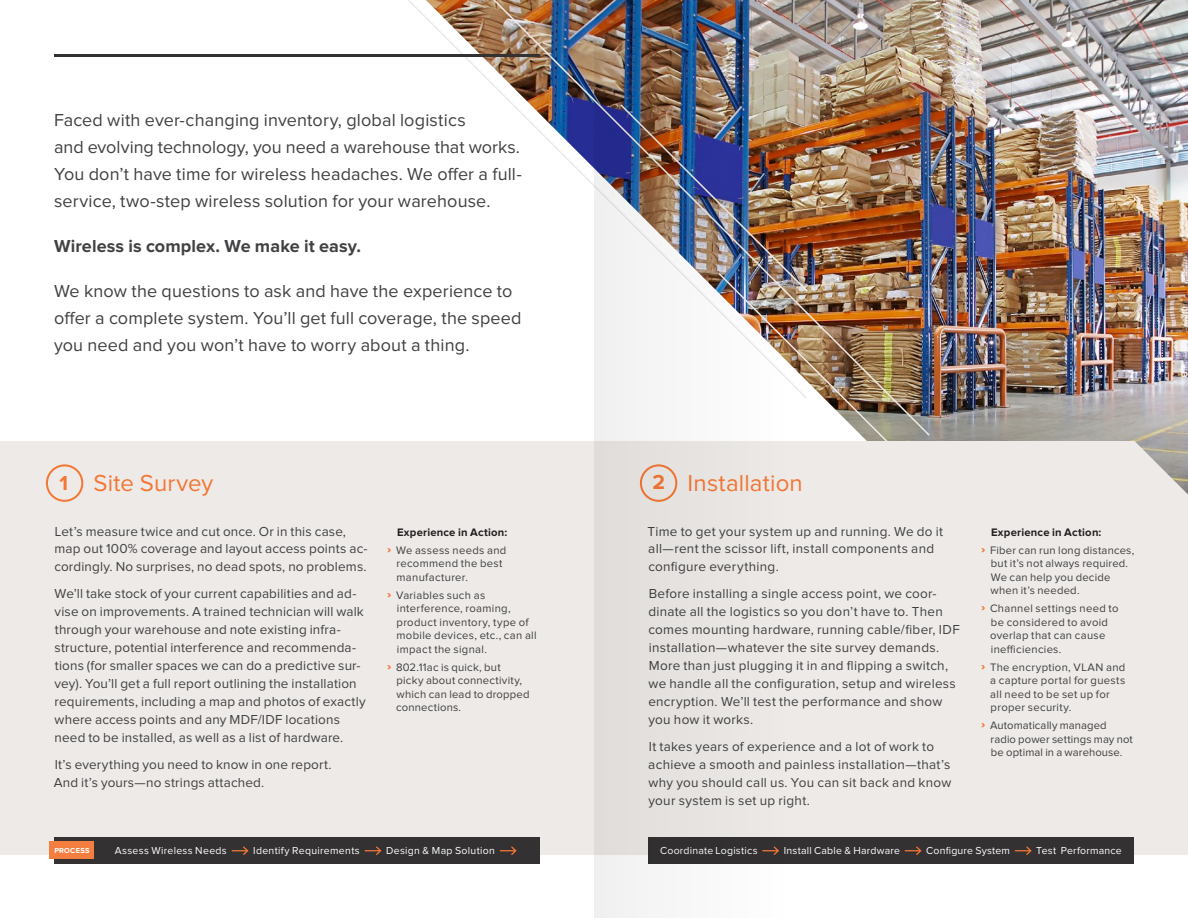
<style>
.page{position:relative;width:1188px;height:918px;background:#fff}
.page>*{position:absolute;margin:0;border:0;box-sizing:border-box;transform-origin:0 0}
.t1{font:24px "Proxima Nova";letter-spacing:.005em;color:#f47735}
.t2{font:700 21px "Proxima Nova";color:#f47735}
.t3{font:18px/27px "Proxima Nova";letter-spacing:.01em;color:#414042}
.t4{font:700 18px "Proxima Nova";letter-spacing:.005em;color:#414042}
.t5{font:13.5px/18px "Proxima Nova";letter-spacing:.015em;color:#414042}
.t6{font:11.25px/13.5px "Proxima Nova";letter-spacing:.025em;color:#414042}
.t7{font:700 11.25px/18px "Proxima Nova";letter-spacing:.02em;color:#231f20;text-align:right}
.t8{font:10.5px "Proxima Nova";letter-spacing:.025em;color:#fff}
.t9{font:700 7.5px "Proxima Nova";letter-spacing:.035em;color:#fff}
.s1{font-weight:900;color:#f47735}
.s2{font-weight:400;color:#414042}
.s3{font-weight:700;color:#231f20}
</style>
<div class="page">
<img style="left:931px;top:0;width:257px;height:441px">
<div style="left:0;top:441px;width:1188px;height:414px;background:#edeae7"></div>
<div style="left:46px;top:464px;width:37px;height:38px;border:2px solid #f47735;border-radius:50%"></div>
<div style="left:54px;top:837px;width:486px;height:27px;background:#333132"></div>
<div style="left:50px;top:842px;width:44px;height:18px;background:#f47e40"></div>
<div style="left:648px;top:837px;width:486px;height:27px;background:#333132"></div>
<img style="left:789px;top:271px;width:187px;height:259px">
<img style="left:408px;top:0;width:523px;height:437px">
<hr style="left:54px;top:54px;width:486px;height:3px;background:#333132">
<svg style="left:232px;top:846px;width:17px;height:9px"></svg>
<svg style="left:365px;top:846px;width:17px;height:9px"></svg>
<svg style="left:500px;top:846px;width:17px;height:9px"></svg>
<svg style="left:905px;top:846px;width:17px;height:9px"></svg>
<svg style="left:1015px;top:846px;width:17px;height:9px"></svg>
<img style="left:594px;top:0;width:195px;height:918px">
<h3 class="t3" style="left:54px;top:107px;width:469px">Faced with ever-changing inventory, global logistics<br>and evolving technology, you need a warehouse that works.<br>You don’t have time for wireless headaches. We offer a full&shy;service, two-step wireless solution for your warehouse.</h3>
<h3 class="t4" style="left:54px;top:238px;width:309px">Wireless is complex. We make it easy.</h3>
<h3 class="t3" style="left:54px;top:278px;width:469px">We know the questions to ask and have the experience to offer a complete system. You’ll get full coverage, the speed you need and you won’t have to worry about a thing.</h3>
<h1 class="t1" style="left:94px;top:472px;width:121px">Site Survey</h1>
<p class="t5" style="left:54px;top:523px;width:315px">Let’s measure twice and cut once. Or in this case, map out 100% coverage and layout access points ac&shy;cordingly. No surprises, no dead spots, no problems.</p>
<p class="t5" style="left:54px;top:586px;width:313px">We’ll take stock of your current capabilities and ad&shy;vise on improvements. A trained technician will walk through your warehouse and note existing infra&shy;structure, potential interference and recommenda&shy;tions (for smaller spaces we can do a predictive sur&shy;vey). You’ll get a full report outlining the installation requirements, including a map and photos of exactly where access points and any MDF/IDF locations need to be installed, as well as a list of hardware.</p>
<p class="t5" style="left:54px;top:757px;width:279px">It’s everything you need to know in one report.<br>And it’s yours—no strings attached.</p>
<h1 class="t1" style="left:688px;top:472px;width:117px">Installation</h1>
<p class="t5" style="left:647px;top:523px;width:297px">Time to get your system up and running. We do it all—rent the scissor lift, install components and configure everything.</p>
<p class="t5" style="left:648px;top:586px;width:313px">Before installing a single access point, we coor&shy;dinate all the logistics so you don’t have to. Then comes mounting hardware, running cable/fiber, IDF installation—whatever the site survey demands.<br>More than just plugging it in and flipping a switch, we handle all the configuration, setup and wireless encryption. We’ll test the performance and show you how it works.</p>
<p class="t5" style="left:648px;top:739px;width:304px">It takes years of experience and a lot of work to achieve a smooth and painless installation—that’s why you should call us. You can sit back and know your system is set up right.</p>
<h2 class="t2" style="left:59px;top:473px;width:10px">1</h2>
<h2 class="t2" style="left:653px;top:473px;width:14px">2</h2>
<p class="t7" style="left:387px;top:523px;width:122px">Experience in Action:<br><span class="s1">›</span> <span class="s2">We assess needs and</span></p>
<p class="t6" style="left:397px;top:557px;width:108px">recommend the best manufacturer.</p>
<p class="t6" style="left:397px;top:588px;width:142px;text-indent:-9px"><span class="s1">›</span> Variables such as interference, roaming, product inventory, type of mobile devices, etc., can all impact the signal.</p>
<p class="t6" style="left:396px;top:660px;width:135px;text-indent:-9px"><span class="s1">›</span> 802.11ac is quick, but picky about connectivity, which can lead to dropped connections.</p>
<p class="t6" style="left:981px;top:523px;width:155px;line-height:18px;text-indent:10px"><span class="s3">Experience in Action:<br></span><span class="s1">›</span> Fiber can run long distances,</p>
<p class="t6" style="left:991px;top:557px;width:139px">but it’s not always required.<br>We can help you decide when it’s needed.</p>
<p class="t6" style="left:990px;top:602px;width:130px;text-indent:-9px"><span class="s1">›</span> Channel settings need to be considered to avoid overlap that can cause inefficiencies.</p>
<p class="t6" style="left:990px;top:660px;width:137px;text-indent:-9px"><span class="s1">›</span> The encryption, VLAN and a capture portal for guests all need to be set up for proper security.</p>
<p class="t6" style="left:991px;top:719px;width:144px;text-indent:-9px"><span class="s1">›</span> Automatically managed radio power settings may not be optimal in a warehouse.</p>
<p class="t9" style="left:54px;top:847px;width:37px">PROCESS</p>
<p class="t8" style="left:115px;top:845px;width:114px">Assess Wireless Needs</p>
<p class="t8" style="left:253px;top:845px;width:108px">Identify Requirements</p>
<p class="t8" style="left:386px;top:845px;width:110px">Design &amp; Map Solution</p>
<p class="t8" style="left:660px;top:845px;width:99px">Coordinate Logistics</p>
<p class="t8" style="left:784px;top:845px;width:118px">Install Cable &amp; Hardware</p>
<p class="t8" style="left:926px;top:845px;width:85px">Configure System</p>
<p class="t8" style="left:1036px;top:845px;width:87px">Test Performance</p>
</div>
